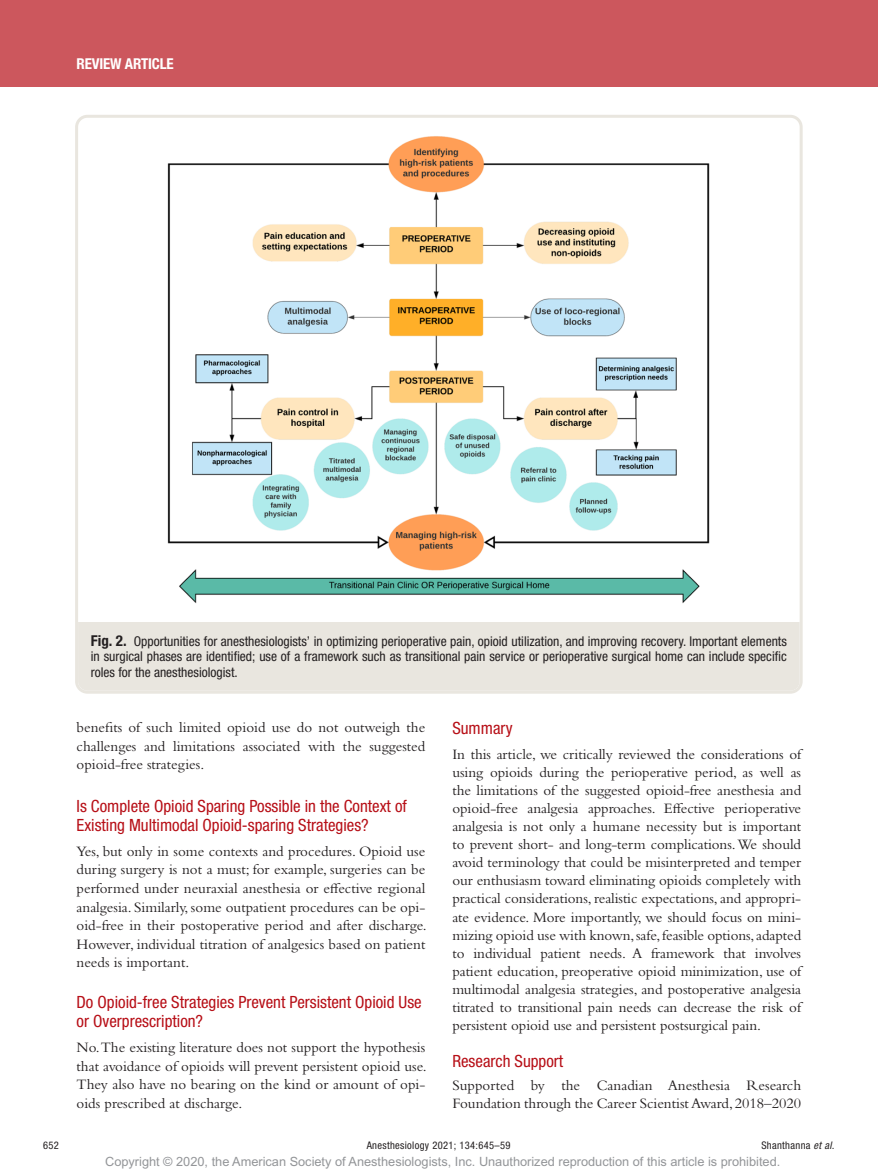
<style>
.page{position:relative;width:878px;height:1175px;background:#fff}
.page>*{position:absolute;margin:0;border:0;box-sizing:border-box;transform-origin:0 0}
.t1{font:condensed 16.8px/18.6px "Helvetica Neue LT Std";color:#b70f17}
.t2{font:15px/18px "Bembo Std";color:#231f20;text-align:justify}
.t3{font:700 condensed 15px "Helvetica Neue LT Std";letter-spacing:-.01em;color:#fff}
.t4{font:condensed 13.5px/15.8px "Helvetica Neue LT Std";color:#231f20;text-align:justify}
.t5{font:12.75px "Arial MT Std";color:#939598}
.t6{font:condensed 10.5px "Helvetica Neue LT Std";letter-spacing:.03em;color:#231f20}
.s1{font-weight:700;font-size:15px}
.s2{font-style:italic}
</style>
<div class="page">
<div style="left:0;top:0;width:878px;height:86px;background:#cc575d"></div>
<img style="left:167px;top:136px;width:543px;height:467px">
<div style="left:78px;top:622px;width:721px;height:68px;background:#e9e6df"></div>
<div style="left:75px;top:115px;width:727px;height:578px;border:3px solid #e9e6df;border-radius:11px"></div>
<p class="t3" style="left:77px;top:54px;width:99px">REVIEW ARTICLE</p>
<p class="t4" style="left:91px;top:633px;width:697px"><span class="s1">Fig. 2.</span> Opportunities for anesthesiologists’ in optimizing perioperative pain, opioid utilization, and improving recovery. Important elements in surgical phases are identified; use of a framework such as transitional pain service or perioperative surgical home can include specific roles for the anesthesiologist.</p>
<p class="t2" style="left:77px;top:718px;width:350px;line-height:18.6px">benefits of such limited opioid use do not outweigh the challenges and limitations associated with the suggested opioid-free strategies.</p>
<p class="t1" style="left:77px;top:796px;width:332px">Is Complete Opioid Sparing Possible in the Context of<br>Existing Multimodal Opioid-sparing Strategies?</p>
<p class="t2" style="left:77px;top:841px;width:352px;line-height:18.6px">Yes, but only in some contexts and procedures. Opioid use during surgery is not a must; for example, surgeries can be performed under neuraxial anesthesia or effective regional analgesia. Similarly, some outpatient procedures can be opi&shy;oid-free in their postoperative period and after discharge.<br>However, individual titration of analgesics based on patient needs is important.</p>
<p class="t1" style="left:77px;top:993px;width:346px">Do Opioid-free Strategies Prevent Persistent Opioid Use or Overprescription?</p>
<p class="t2" style="left:77px;top:1038px;width:352px;line-height:18.6px">No. The existing literature does not support the hypothesis that avoidance of opioids will prevent persistent opioid use.<br>They also have no bearing on the kind or amount of opi&shy;oids prescribed at discharge.</p>
<p class="t1" style="left:452px;top:719px;width:62px">Summary</p>
<p class="t2" style="left:452px;top:745px;width:350px">In this article, we critically reviewed the considerations of using opioids during the perioperative period, as well as the limitations of the suggested opioid-free anesthesia and opioid-free analgesia approaches. Effective perioperative analgesia is not only a humane necessity but is important to prevent short- and long-term complications. We should avoid terminology that could be misinterpreted and temper our enthusiasm toward eliminating opioids completely with practical considerations, realistic expectations, and appropri&shy;ate evidence. More importantly, we should focus on mini&shy;mizing opioid use with known, safe, feasible options, adapted to individual patient needs. A framework that involves patient education, preoperative opioid minimization, use of multimodal analgesia strategies, and postoperative analgesia titrated to transitional pain needs can decrease the risk of persistent opioid use and persistent postsurgical pain.</p>
<p class="t1" style="left:452px;top:1052px;width:112px">Research Support</p>
<p class="t2" style="left:452px;top:1075px;width:350px">Supported by the Canadian Anesthesia Research<br>Foundation through the Career Scientist Award, 2018–2020</p>
<p class="t6" style="left:43px;top:1139px;width:17px">652</p>
<p class="t6" style="left:367px;top:1139px;width:145px">Anesthesiology 2021; 134:645–59</p>
<p class="t6" style="left:761px;top:1139px;width:75px">Shanthanna <span class="s2">et al.</span></p>
<p class="t5" style="left:105px;top:1154px;width:676px">Copyright © 2020, the American Society of Anesthesiologists, Inc. Unauthorized reproduction of this article is prohibited.</p>
</div>
